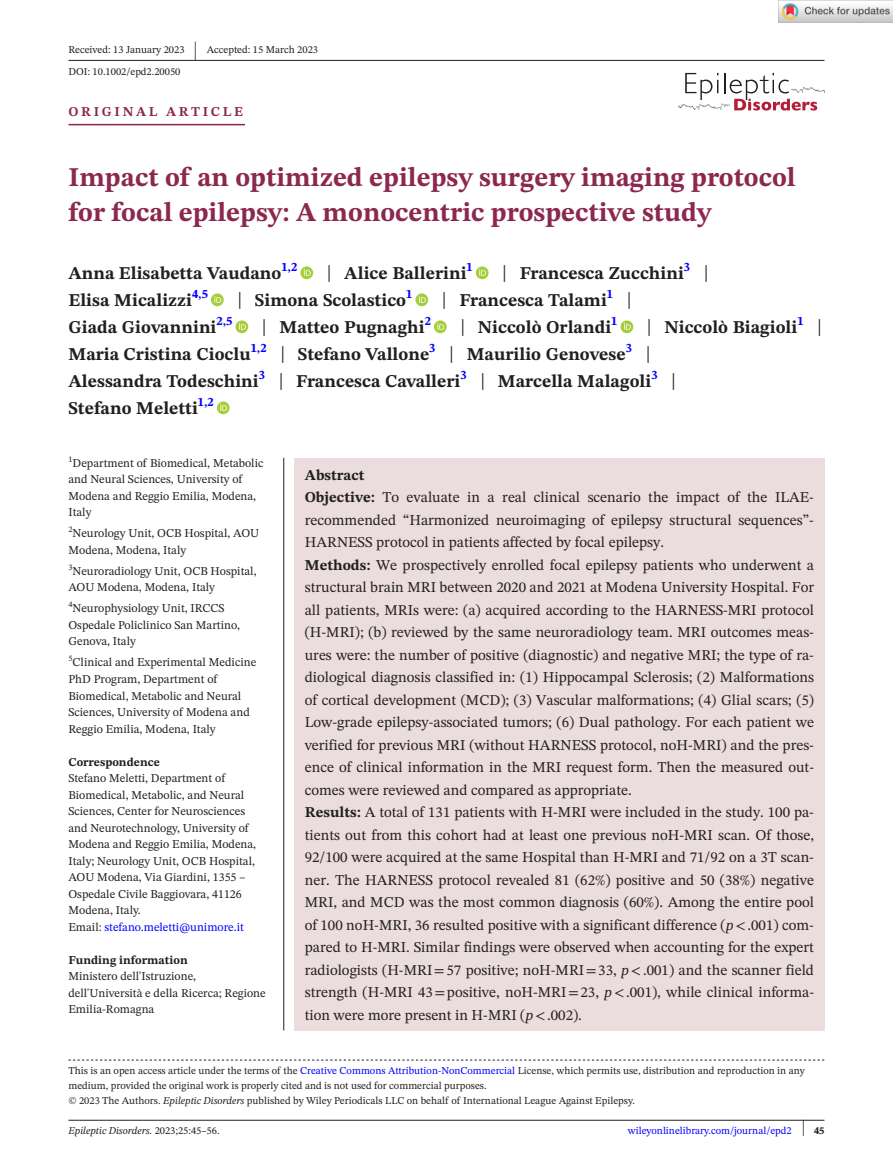
<style>
.page{position:relative;width:893px;height:1174px;background:#fff}
.page>*{position:absolute;margin:0;border:0;box-sizing:border-box;transform-origin:0 0}
.t1{font:700 27px/34.5px "STIX Two Text";color:#8c284e}
.t2{font:25.65px "STIX Two Text";color:#231f20;scale:.49 1}
.t3{font:700 18px/27px "STIX Two Text";color:#231f20}
.t4{font:15px/22.5px "STIX Two Text";color:#231f20}
.t5{font:700 13.5px "STIX Two Text";letter-spacing:.2em;color:#8c284e}
.t6{font:12px/16.5px "STIX Two Text";color:#231f20}
.t7{font:700 12px "STIX Two Text";color:#231f20}
.t8{font:10.5px/15px "STIX Two Text";color:#231f20}
.t9{font:10.5px "STIX Two Text";color:#00f}
.t10{font:italic 10.5px "STIX Two Text";color:#231f20}
.s1{font-weight:400;font-size:23.4px}
.s2{color:#00f}
.s3{font-weight:700}
.s4{font-style:italic}
.s5{font-family:"STIX"}
.s6{font-style:normal}
.s7{font-size:22.2px;color:#231f20}
.s8{font-weight:700;color:#231f20}
</style>
<div class="page">
<hr style="left:68px;top:1119px;width:756px;height:1px;background:#231f20">
<svg style="left:678px;top:73px;width:146px;height:38px"></svg>
<hr style="left:68px;top:60px;width:756px;height:1px;background:#231f20">
<hr style="left:68px;top:124px;width:177px;height:1px;background:#8c284e">
<svg style="left:300px;top:266px;width:13px;height:13px"></svg>
<svg style="left:304px;top:269px;width:7px;height:7px"></svg>
<svg style="left:476px;top:266px;width:13px;height:13px"></svg>
<svg style="left:479px;top:269px;width:7px;height:7px"></svg>
<svg style="left:211px;top:293px;width:13px;height:13px"></svg>
<svg style="left:214px;top:296px;width:7px;height:7px"></svg>
<svg style="left:415px;top:293px;width:13px;height:13px"></svg>
<svg style="left:419px;top:296px;width:7px;height:7px"></svg>
<svg style="left:235px;top:320px;width:13px;height:13px"></svg>
<svg style="left:239px;top:323px;width:7px;height:7px"></svg>
<svg style="left:434px;top:320px;width:13px;height:13px"></svg>
<svg style="left:437px;top:323px;width:7px;height:7px"></svg>
<svg style="left:620px;top:320px;width:13px;height:13px"></svg>
<svg style="left:624px;top:323px;width:7px;height:7px"></svg>
<svg style="left:217px;top:401px;width:13px;height:13px"></svg>
<svg style="left:220px;top:404px;width:7px;height:7px"></svg>
<svg style="left:68px;top:1059px;width:756px;height:1px"></svg>
<div style="left:294px;top:458px;width:530px;height:572px;background:#ebdcdd"></div>
<hr style="left:283px;top:458px;width:1px;height:572px;background:#231f20">
<img style="left:779px;top:0;width:114px;height:23px">
<p class="t8" style="left:68px;top:42px;width:118px">Received: 13 January 2023</p>
<h2 class="t2" style="left:194px;top:32px;width:8px">|</h2>
<p class="t8" style="left:207px;top:42px;width:113px">Accepted: 15 March 2023</p>
<p class="t8" style="left:68px;top:64px;width:113px">DOI: 10.1002/epd2.20050</p>
<p class="t5" style="left:68px;top:101px;width:176px">ORIGINAL ARTICLE</p>
<h1 class="t1" style="left:68px;top:161px;width:729px">Impact of an optimized epilepsy surgery imaging protocol for focal epilepsy: A monocentric prospective study</h1>
<p class="t3" style="left:68px;top:260px;width:230px">Anna Elisabetta Vaudano<sup>1,2</sup></p>
<p class="t3" style="left:327px;top:260px;width:148px"><span class="s1">|</span> Alice Ballerini<sup>1</sup></p>
<p class="t3" style="left:502px;top:260px;width:208px"><span class="s1">|</span> Francesca Zucchini<sup>3</sup> <span class="s1">|</span></p>
<p class="t3" style="left:68px;top:287px;width:141px">Elisa Micalizzi<sup>4,5</sup></p>
<p class="t3" style="left:237px;top:287px;width:177px"><span class="s1">|</span> Simona Scolastico<sup>1</sup></p>
<p class="t3" style="left:442px;top:287px;width:191px"><span class="s1">|</span> Francesca Talami<sup>1</sup> <span class="s1">|</span></p>
<p class="t3" style="left:68px;top:314px;width:166px">Giada Giovannini<sup>2,5</sup></p>
<p class="t3" style="left:262px;top:314px;width:170px"><span class="s1">|</span> Matteo Pugnaghi<sup>2</sup></p>
<p class="t3" style="left:460px;top:314px;width:159px"><span class="s1">|</span> Niccolò Orlandi<sup>1</sup></p>
<p class="t3" style="left:68px;top:314px;width:755px;text-indent:578px"><span class="s1">|</span> Niccolò Biagioli<sup>1</sup> <span class="s1">| </span>Maria Cristina Cioclu<sup>1,2</sup> <span class="s1">|</span> Stefano Vallone<sup>3</sup> <span class="s1">|</span> Maurilio Genovese<sup>3</sup> <span class="s1">|<br></span>Alessandra Todeschini<sup>3</sup> <span class="s1">|</span> Francesca Cavalleri<sup>3</sup> <span class="s1">|</span> Marcella Malagoli<sup>3</sup> <span class="s1">|<br></span>Stefano Meletti<sup>1,2</sup></p>
<p class="t6" style="left:68px;top:454px;width:197px"><sup>1</sup>Department of Biomedical, Metabolic and Neural Sciences, University of<br>Modena and Reggio Emilia, Modena,<br>Italy</p>
<p class="t6" style="left:68px;top:525px;width:192px"><sup>2</sup>Neurology Unit, OCB Hospital, AOU<br>Modena, Modena, Italy</p>
<p class="t6" style="left:68px;top:562px;width:190px"><sup>3</sup>Neuroradiology Unit, OCB Hospital,<br>AOU Modena, Modena, Italy</p>
<p class="t6" style="left:68px;top:600px;width:173px"><sup>4</sup>Neurophysiology Unit, IRCCS<br>Ospedale Policlinico San Martino,<br>Genova, Italy</p>
<p class="t6" style="left:68px;top:654px;width:189px"><sup>5</sup>Clinical and Experimental Medicine<br>PhD Program, Department of<br>Biomedical, Metabolic and Neural<br>Sciences, University of Modena and<br>Reggio Emilia, Modena, Italy</p>
<p class="t7" style="left:68px;top:753px;width:93px">Correspondence</p>
<p class="t6" style="left:68px;top:769px;width:189px">Stefano Meletti, Department of Biomedical, Metabolic, and Neural Sciences, Center for Neurosciences and Neurotechnology, University of Modena and Reggio Emilia, Modena, Italy; Neurology Unit, OCB Hospital, AOU Modena, Via Giardini, 1355 – Ospedale Civile Baggiovara, 41126<br>Modena, Italy.<br>Email: <span class="s2">stefano.meletti@unimore.it</span></p>
<p class="t7" style="left:68px;top:951px;width:121px">Funding information</p>
<p class="t6" style="left:68px;top:967px;width:199px">Ministero dell'Istruzione, dell'Università e della Ricerca; Regione<br>Emilia-Romagna</p>
<p class="t4" style="left:305px;top:463px;width:511px"><span class="s3">Abstract<br>Objective:</span> To evaluate in a real clinical scenario the impact of the ILAE&shy;recommended “Harmonized neuroimaging of epilepsy structural sequences”- HARNESS protocol in patients affected by focal epilepsy.<br><span class="s3">Methods:</span> We prospectively enrolled focal epilepsy patients who underwent a structural brain MRI between 2020 and 2021 at Modena University Hospital. For all patients, MRIs were: (a) acquired according to the HARNESS-MRI protocol (H-MRI); (b) reviewed by the same neuroradiology team. MRI outcomes meas&shy;ures were: the number of positive (diagnostic) and negative MRI; the type of ra&shy;diological diagnosis classified in: (1) Hippocampal Sclerosis; (2) Malformations of cortical development (MCD); (3) Vascular malformations; (4) Glial scars; (5)<br>Low-grade epilepsy-associated tumors; (6) Dual pathology. For each patient we verified for previous MRI (without HARNESS protocol, noH-MRI) and the pres&shy;ence of clinical information in the MRI request form. Then the measured out&shy;comes were reviewed and compared as appropriate.<br><span class="s3">Results:</span> A total of 131 patients with H-MRI were included in the study. 100 pa&shy;tients out from this cohort had at least one previous noH-MRI scan. Of those, 92/100 were acquired at the same Hospital than H-MRI and 71/92 on a 3T scan&shy;ner. The HARNESS protocol revealed 81 (62%) positive and 50 (38%) negative MRI, and MCD was the most common diagnosis (60%). Among the entire pool of 100 noH-MRI, 36 resulted positive with a significant difference (<span class="s4">p</span><span class="s5">&lt;</span>.001) com&shy;pared to H-MRI. Similar findings were observed when accounting for the expert radiologists (H-MRI<span class="s5">=</span>57 positive; noH-MRI<span class="s5">=</span>33, <span class="s4">p</span><span class="s5">&lt;</span>.001) and the scanner field strength (H-MRI 43<span class="s5">=</span>positive, noH-MRI<span class="s5">=</span>23, <span class="s4">p</span><span class="s5">&lt;</span>.001), while clinical informa&shy;tion were more present in H-MRI (<span class="s4">p</span><span class="s5">&lt;</span>.002).</p>
<p class="t8" style="left:68px;top:1063px;width:738px">This is an open access article under the terms of the <span class="s2">Creative Commons Attribution-NonCommercial</span> License, which permits use, distribution and reproduction in any medium, provided the original work is properly cited and is not used for commercial purposes.<br>© 2023 The Authors. <span class="s4">Epileptic Disorders</span> published by Wiley Periodicals LLC on behalf of International League Against Epilepsy.</p>
<p class="t10" style="left:68px;top:1123px;width:153px">Epileptic Disorders. <span class="s6">2023;25:45–56.</span></p>
<p class="t9" style="left:628px;top:1123px;width:198px">wileyonlinelibrary.com/journal/epd2 <span class="s7">|</span> <span class="s8">45</span></p>
</div>
